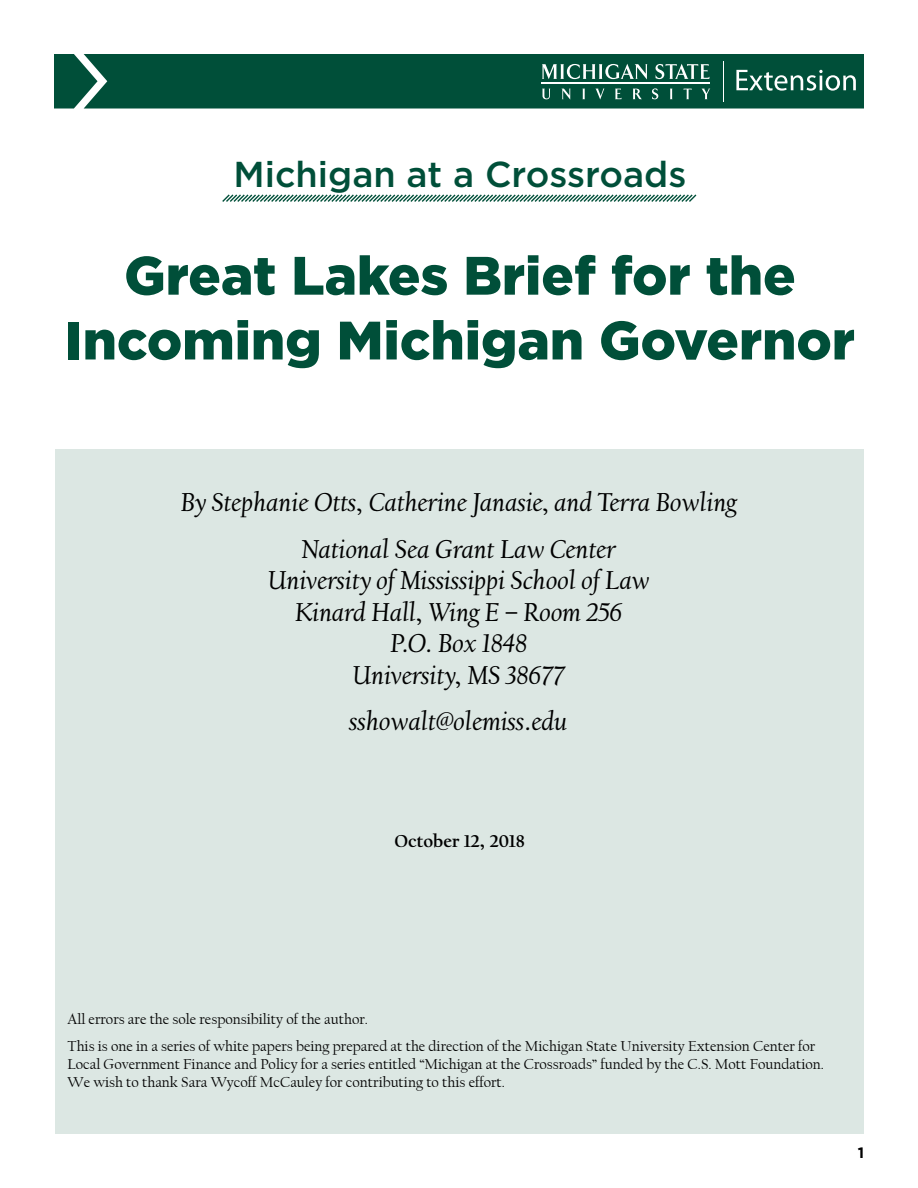
<style>
.page{position:relative;width:918px;height:1188px;background:#fff}
.page>*{position:absolute;margin:0;border:0;box-sizing:border-box;transform-origin:0 0}
.Headline_-_Wht_paper{font:900 54px/64.8px "Gotham";color:#004f39;text-align:center}
.Headline_-_Wht_paper-2{font:500 36px "Gotham";color:#004f39}
.Authors{font:italic 27px/31.5px "Californian FB Text";color:#000;text-align:center}
.t1{font:700 18px "Californian FB Text";color:#000}
.Text-White_paper{font:15px/18px "Californian FB";color:#000}
.t2{font:700 15px "Gotham";color:#000}
</style>
<div class="page">
<div style="left:54px;top:54px;width:810px;height:55px;background:#004f39"></div>
<svg style="left:542px;top:89px;width:8px;height:10px"></svg>
<svg style="left:561px;top:89px;width:10px;height:11px"></svg>
<svg style="left:582px;top:89px;width:3px;height:10px"></svg>
<svg style="left:595px;top:89px;width:10px;height:11px"></svg>
<svg style="left:615px;top:89px;width:7px;height:10px"></svg>
<svg style="left:633px;top:89px;width:9px;height:10px"></svg>
<svg style="left:652px;top:88px;width:6px;height:11px"></svg>
<svg style="left:670px;top:89px;width:3px;height:10px"></svg>
<svg style="left:684px;top:89px;width:8px;height:10px"></svg>
<svg style="left:701px;top:89px;width:9px;height:10px"></svg>
<svg style="left:542px;top:64px;width:105px;height:16px"></svg>
<svg style="left:655px;top:64px;width:55px;height:15px"></svg>
<hr style="left:542px;top:83px;width:168px;height:1px;background:#fff">
<svg style="left:736px;top:70px;width:120px;height:21px"></svg>
<hr style="left:723px;top:61px;width:1px;height:41px;background:#fff">
<div style="left:55px;top:449px;width:809px;height:684px;background:#dce7e3"></div>
<svg style="left:222px;top:194px;width:475px;height:8px"></svg>
<p class="Headline_-_Wht_paper-2" style="left:233px;top:150px;width:454px">Michigan at a Crossroads</p>
<p class="Headline_-_Wht_paper" style="left:65px;top:243px;width:791px">Great Lakes Brief for the<br>Incoming Michigan Governor</p>
<p class="Authors" style="left:181px;top:487px;width:558px">By Stephanie Otts, Catherine Janasie, and Terra Bowling</p>
<p class="Authors" style="left:268px;top:533px;width:384px">National Sea Grant Law Center<br>University of Mississippi School of Law<br>Kinard Hall, Wing E – Room 256<br>P.O. Box 1848<br>University, MS 38677</p>
<p class="Authors" style="left:350px;top:706px;width:220px">sshowalt@olemiss.edu</p>
<p class="t1" style="left:395px;top:830px;width:131px">October 12, 2018</p>
<p class="Text-White_paper" style="left:68px;top:1011px;width:302px">All errors are the sole responsibility of the author.</p>
<p class="Text-White_paper" style="left:68px;top:1037px;width:758px">This is one in a series of white papers being prepared at the direction of the Michigan State University Extension Center for<br>Local Government Finance and Policy for a series entitled “Michigan at the Crossroads” funded by the C.S. Mott Foundation.<br>We wish to thank Sara Wycoff McCauley for contributing to this effort.</p>
<p class="t2" style="left:858px;top:1143px;width:8px">1</p>
</div>
